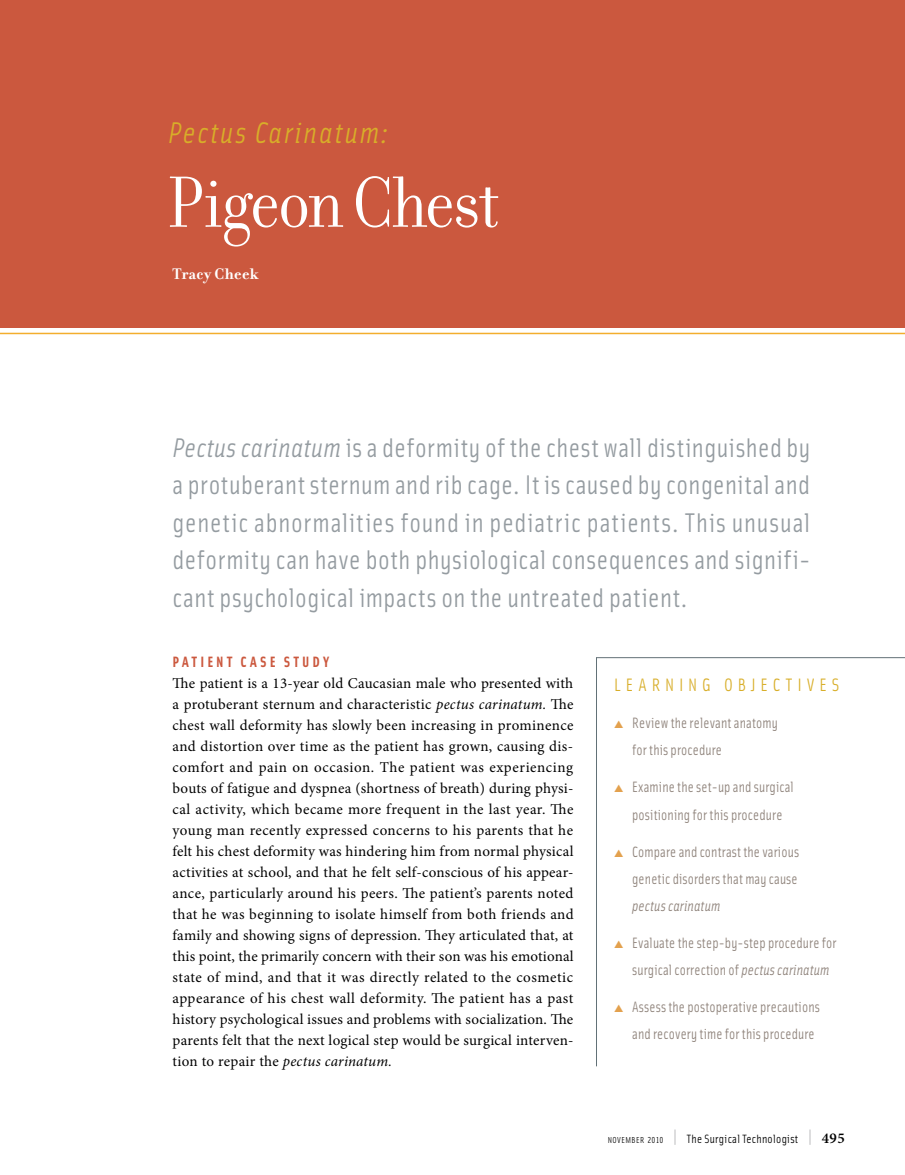
<style>
.page{position:relative;width:905px;height:1175px;background:#fff}
.page>*{position:absolute;margin:0;border:0;box-sizing:border-box;transform-origin:0 0}
.t1{font:78px "Filosofia Grand";letter-spacing:-.02em;color:#fff}
.t2{font:italic 30px "Solex Regular Lining";letter-spacing:.065em;color:#d8ae29}
.t3{font:27px/37.5px "Solex Regular Lining";letter-spacing:.02em;color:#959ca1;text-align:justify}
.t4{font:18px "Solex";color:#d8ae29}
.t5{font:700 16.5px "Filosofia";letter-spacing:.025em;color:#fff}
.t6{font:15px/21px "Minion Pro";letter-spacing:.015em;color:#000;text-align:justify}
.t7{font:15px/27px "Solex Regular Lining";letter-spacing:.01em;color:#8e827a;scale:.95 1}
.t8{font:15px "Solex Bold Lining";color:#cb583e}
.t9{font:italic 15px "Solex";letter-spacing:.01em;color:#8e827a;scale:.95 1}
.t10{font:12px "Solex Regular Lining";letter-spacing:.025em;color:#000}
.s1{font-style:italic}
.s2{color:#e3a14e}
.s3{font-family:"Solex";font-style:italic}
.s4{font-size:8.7px}
.s5{font-size:19.5px;color:#939598}
.s6{font-family:"Minion Pro";font-weight:600;font-size:15px}
</style>
<div class="page">
<img style="left:0;top:0;width:1px;height:1174px">
<svg style="left:596px;top:657px;width:308px;height:410px"></svg>
<div style="left:1px;top:0;width:903px;height:327px;background:#cb583e"></div>
<hr style="left:0;top:333px;width:904px;height:1px;background:#f3ae2d">
<h2 class="t2" style="left:168px;top:113px;width:222px">Pectus Carinatum:</h2>
<h1 class="t1" style="left:168px;top:160px;width:333px">Pigeon Chest</h1>
<p class="t5" style="left:172px;top:263px;width:87px">Tracy Cheek</p>
<p class="t3" style="left:172px;top:428px;width:639px"><span class="s1">Pectus carinatum</span> is a deformity of the chest wall distinguished by a protuberant sternum and rib cage. It is caused by congenital and genetic abnormalities found in pediatric patients. This unusual deformity can have both physiological consequences and signifi&shy;cant psychological impacts on the untreated patient.</p>
<p class="t8" style="left:172px;top:652px;width:19px">PATIENT</p>
<p class="t8" style="left:240px;top:652px;width:19px">CASE</p>
<p class="t8" style="left:284px;top:652px;width:20px">STUDY</p>
<p class="t6" style="left:172px;top:673px;width:402px">The patient is a 13-year old Caucasian male who presented with a protuberant sternum and characteristic <span class="s1">pectus carinatum.</span> The chest wall deformity has slowly been increasing in prominence and distortion over time as the patient has grown, causing dis&shy;comfort and pain on occasion. The patient was experiencing bouts of fatigue and dyspnea (shortness of breath) during physi&shy;cal activity, which became more frequent in the last year. The young man recently expressed concerns to his parents that he felt his chest deformity was hindering him from normal physical activities at school, and that he felt self-conscious of his appear&shy;ance, particularly around his peers. The patient’s parents noted that he was beginning to isolate himself from both friends and family and showing signs of depression. They articulated that, at this point, the primarily concern with their son was his emotional state of mind, and that it was directly related to the cosmetic appearance of his chest wall deformity. The patient has a past history psychological issues and problems with socialization. The parents felt that the next logical step would be surgical interven&shy;tion to repair the <span class="s1">pectus carinatum.</span></p>
<p class="t4" style="left:614px;top:673px;width:13px">LEARNING</p>
<p class="t4" style="left:724px;top:673px;width:48px">OB JECTI</p>
<p class="t4" style="left:806px;top:673px;width:23px">V ES</p>
<p class="t7" style="left:632px;top:709px;width:155px;text-indent:-18px"><span class="s2">▲</span> Review the relevant anatomy for this procedure</p>
<p class="t7" style="left:614px;top:773px;width:191px;text-align:center"><span class="s2">▲</span> Examine the set-up and surgical positioning for this procedure</p>
<p class="t7" style="left:614px;top:837px;width:196px;text-align:right"><span class="s2">▲</span> Compare and contrast the various genetic disorders that may cause</p>
<p class="t9" style="left:632px;top:896px;width:94px">pectus carinatum</p>
<p class="t7" style="left:632px;top:928px;width:216px;text-indent:-18px"><span class="s2">▲</span> Evaluate the step-by-step procedure for surgical correction of <span class="s3">pectus carinatum</span></p>
<p class="t7" style="left:632px;top:993px;width:199px;text-indent:-18px"><span class="s2">▲</span> Assess the postoperative precautions and recovery time for this procedure</p>
<p class="t10" style="left:607px;top:1130px;width:238px"><span class="s4">NOVEMBER 2010</span> <span class="s5">|</span> The Surgical Technologist <span class="s5">|</span> <span class="s6">495</span></p>
</div>
